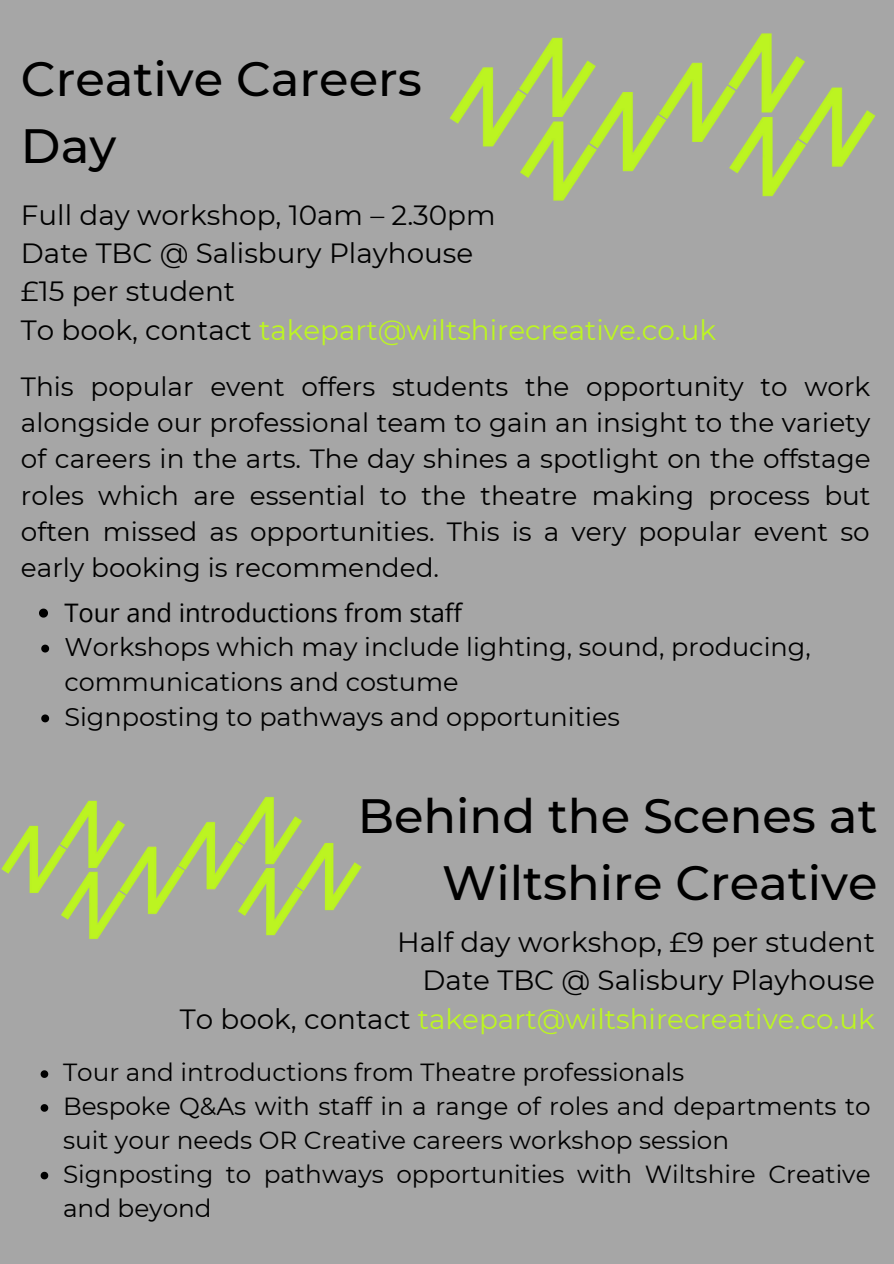
<style>
.page{position:relative;width:894px;height:1264px;background:#fff}
.page>*{position:absolute;margin:0;border:0;box-sizing:border-box;transform-origin:0 0}
.t1{font:500 48px/66.4px "Montserrat";color:#000;text-align:right}
.t2{font:27.75px "Montserrat";color:#000}
.t3{font:27.75px "Montserrat";color:#bdf621}
.t4{font:26.25px/36.2px "Montserrat";color:#000;text-align:justify}
.t5{font:25.5px/35px "Montserrat";color:#000}
.t6{font:25.5px "Open Sans";color:#000}
.t7{font:24.75px/33.8px "Montserrat";color:#000}
.s1{color:#000}
</style>
<div class="page">
<div style="left:0;top:0;width:893px;height:1263px;background:#a6a6a6"></div>
<img style="left:449px;top:33px;width:427px;height:168px">
<img style="left:1px;top:718px;width:361px;height:222px">
<svg style="left:41px;top:1070px;width:7px;height:7px"></svg>
<svg style="left:41px;top:1104px;width:7px;height:7px"></svg>
<svg style="left:41px;top:1171px;width:7px;height:8px"></svg>
<svg style="left:39px;top:608px;width:9px;height:9px"></svg>
<svg style="left:41px;top:644px;width:8px;height:8px"></svg>
<svg style="left:41px;top:714px;width:8px;height:8px"></svg>
<p class="t1" style="left:21px;top:46px;width:402px">Creative Careers</p>
<p class="t1" style="left:21px;top:112px;width:97px">Day</p>
<p class="t2" style="left:21px;top:198px;width:476px">Full day workshop, 10am – 2.30pm</p>
<p class="t2" style="left:21px;top:236px;width:453px">Date TBC @ Salisbury Playhouse</p>
<p class="t2" style="left:21px;top:274px;width:216px">£15 per student</p>
<p class="t3" style="left:21px;top:312px;width:696px"><span class="s1">To book, contact</span> takepart@wiltshirecreative.co.uk</p>
<p class="t4" style="left:21px;top:368px;width:851px">This popular event offers students the opportunity to work alongside our professional team to gain an insight to the variety of careers in the arts. The day shines a spotlight on the offstage roles which are essential to the theatre making process but often missed as opportunities. This is a very popular event so early booking is recommended.</p>
<p class="t6" style="left:64px;top:595px;width:399px">Tour and introductions from staff</p>
<p class="t5" style="left:64px;top:629px;width:747px">Workshops which may include lighting, sound, producing, communications and costume</p>
<p class="t5" style="left:64px;top:699px;width:557px">Signposting to pathways and opportunities</p>
<p class="t1" style="left:357px;top:783px;width:521px">Behind the Scenes at<br>Wiltshire Creative</p>
<p class="t2" style="left:397px;top:925px;width:479px">Half day workshop, £9 per student</p>
<p class="t2" style="left:422px;top:963px;width:453px">Date TBC @ Salisbury Playhouse</p>
<p class="t3" style="left:180px;top:1001px;width:696px"><span class="s1">To book, contact</span> takepart@wiltshirecreative.co.uk</p>
<p class="t7" style="left:63px;top:1055px;width:622px">Tour and introductions from Theatre professionals</p>
<p class="t7" style="left:63px;top:1089px;width:808px">Bespoke Q&amp;As with staff in a range of roles and departments to suit your needs OR Creative careers workshop session</p>
<p class="t7" style="left:63px;top:1156px;width:808px">Signposting to pathways opportunities with Wiltshire Creative and beyond</p>
</div>
